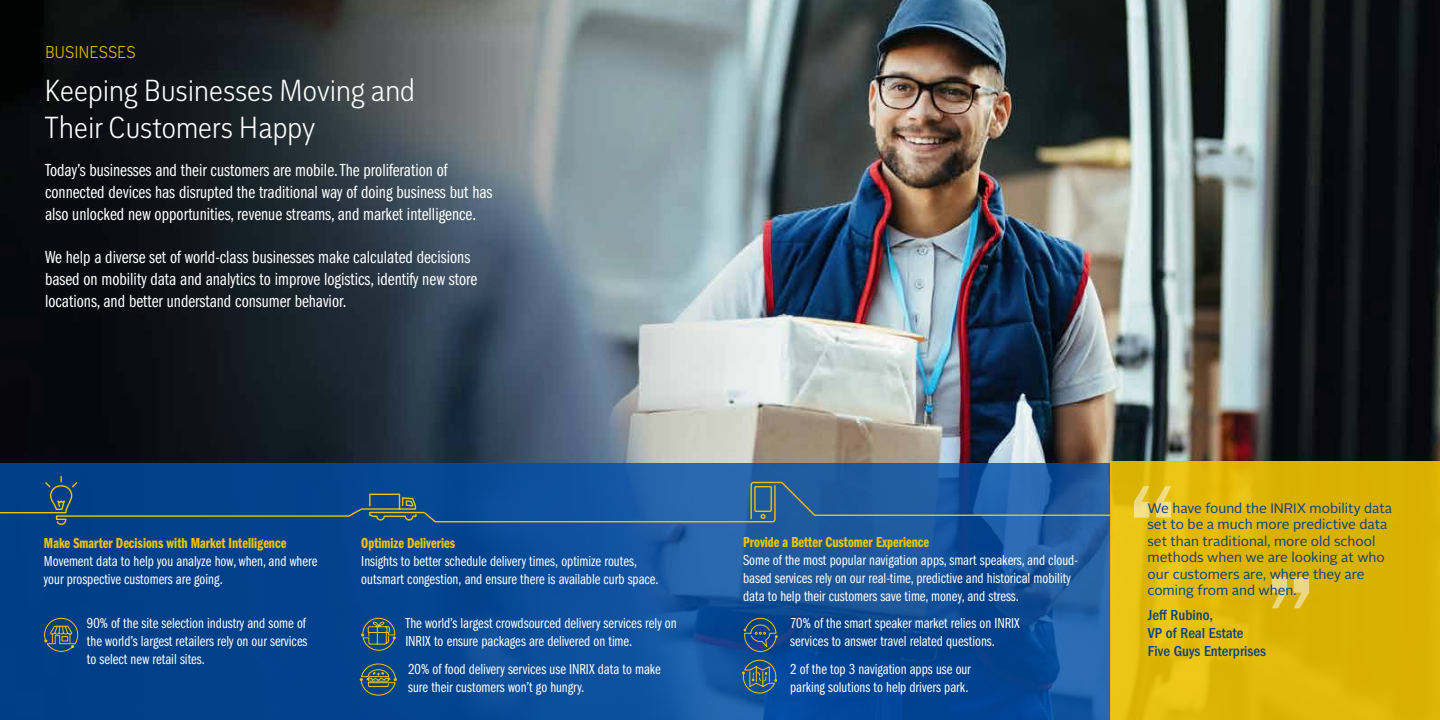
<style>
.page{position:relative;width:1440px;height:720px;background:#fff}
.page>*{position:absolute;margin:0;border:0;box-sizing:border-box;transform-origin:0 0}
.t1{font:300 condensed 31.25px/37.5px "Trilogy Sans";color:#fff}
.t2{font:18.12px/21.8px "Franklin Gothic LT Pro Bk Cm";color:#fff}
.t3{font:300 condensed 17.5px "Trilogy Sans";color:#f1c400}
.t4{font:15px/18px "Franklin Gothic LT Pro Bk Cm";color:#fff}
.t5{font:15px "Franklin Gothic LT Pro Dm Cm";color:#f1c400}
.t6{font:500 condensed 15px/18px "Franklin Gothic LT Pro";color:#084083}
.t7{font:13.75px/16.5px "Alright Sans";color:#084083}
</style>
<div class="page">
<img style="left:0;top:0;width:1440px;height:463px">
<svg style="left:0;top:463px;width:1111px;height:257px;background:#0a4a94"></svg>
<div style="left:1111px;top:461px;width:329px;height:259px;background:linear-gradient(to right,#e7bf0f,#d7ae00)"></div>
<svg style="left:44px;top:617px;width:35px;height:35px"></svg>
<svg style="left:361px;top:617px;width:35px;height:34px"></svg>
<svg style="left:360px;top:663px;width:37px;height:33px"></svg>
<svg style="left:744px;top:617px;width:34px;height:36px"></svg>
<svg style="left:742px;top:659px;width:35px;height:35px"></svg>
<svg style="left:0;top:475px;width:1112px;height:51px;background:#195492"></svg>
<svg style="left:1134px;top:486px;width:37px;height:32px"></svg>
<svg style="left:1272px;top:577px;width:37px;height:31px"></svg>
<p class="t3" style="left:45px;top:42px;width:92px">BUSINESSES</p>
<h1 class="t1" style="left:45px;top:72px;width:372px">Keeping Businesses Moving and<br>Their Customers Happy</h1>
<p class="t2" style="left:45px;top:160px;width:449px">Today’s businesses and their customers are mobile. The proliferation of connected devices has disrupted the traditional way of doing business but has also unlocked new opportunities, revenue streams, and market intelligence.</p>
<p class="t2" style="left:45px;top:247px;width:434px">We help a diverse set of world-class businesses make calculated decisions based on mobility data and analytics to improve logistics, identify new store locations, and better understand consumer behavior.</p>
<p class="t5" style="left:44px;top:535px;width:244px">Make Smarter Decisions with Market Intelligence</p>
<p class="t4" style="left:44px;top:552px;width:275px">Movement data to help you analyze how, when, and where your prospective customers are going.</p>
<p class="t4" style="left:87px;top:614px;width:222px;text-align:justify">90% of the site selection industry and some of the world’s largest retailers rely on our services to select new retail sites.</p>
<p class="t5" style="left:361px;top:535px;width:95px">Optimize Deliveries</p>
<p class="t4" style="left:361px;top:552px;width:299px">Insights to better schedule delivery times, optimize routes, outsmart congestion, and ensure there is available curb space.</p>
<p class="t4" style="left:405px;top:614px;width:273px">The world’s largest crowdsourced delivery services rely on<br>INRIX to ensure packages are delivered on time.</p>
<p class="t4" style="left:408px;top:660px;width:254px">20% of food delivery services use INRIX data to make sure their customers won’t go hungry.</p>
<p class="t5" style="left:743px;top:533px;width:188px">Provide a Better Customer Experience</p>
<p class="t4" style="left:743px;top:551px;width:336px">Some of the most popular navigation apps, smart speakers, and cloud&shy;based services rely on our real-time, predictive and historical mobility data to help their customers save time, money, and stress.</p>
<p class="t7" style="left:1148px;top:500px;width:246px">We have found the INRIX mobility data set to be a much more predictive data set than traditional, more old school methods when we are looking at who our customers are, where they are coming from and when.</p>
<p class="t4" style="left:790px;top:614px;width:231px">70% of the smart speaker market relies on INRIX services to answer travel related questions.</p>
<p class="t6" style="left:1148px;top:606px;width:120px">Jeff Rubino,<br>VP of Real Estate<br>Five Guys Enterprises</p>
<p class="t4" style="left:790px;top:660px;width:182px">2 of the top 3 navigation apps use our parking solutions to help drivers park.</p>
</div>
